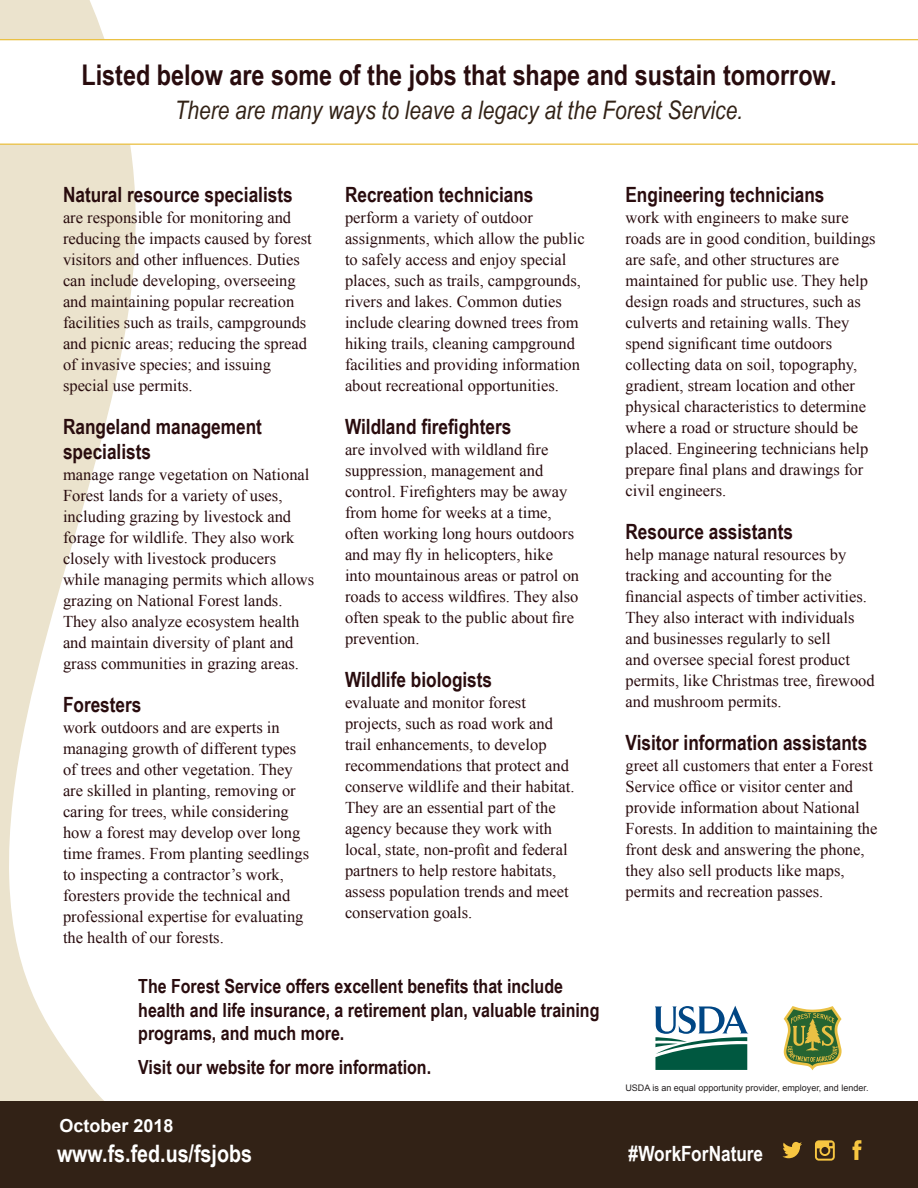
<style>
.page{position:relative;width:918px;height:1188px;background:#fff}
.page>*{position:absolute;margin:0;border:0;box-sizing:border-box;transform-origin:0 0}
.Title_Centered{font:700 28.5px "Arial Narrow";color:#290c0e}
.Title_Centered-2{font:italic 25.5px "Arial Narrow";color:#322216}
.t1{font:700 24px "Arial Narrow";color:#fff}
.Header_Left{font:700 21px/25.2px "Arial Narrow";color:#290c0e}
.t2{font:700 21px "Arial Narrow";color:#fff}
.Subhead_Centered{font:700 19.5px/23.4px "Arial Narrow";color:#290c0e}
.t3{font:700 18px "Arial";color:#fff}
.Body_Copy_Alt{font:16.5px/21px "Times New Roman";color:#290c0e}
.t4{font:9px "Arial";color:#231f20}
</style>
<div class="page">
<svg style="left:0;top:0;width:139px;height:1102px;fill:#ece4d0"></svg>
<div style="left:0;top:1102px;width:918px;height:86px;background:#322216"></div>
<svg style="left:0;top:39px;width:918px;height:106px"></svg>
<svg style="left:656px;top:1006px;width:92px;height:64px"></svg>
<svg style="left:782px;top:1142px;width:20px;height:16px"></svg>
<svg style="left:853px;top:1140px;width:8px;height:20px"></svg>
<svg style="left:815px;top:1140px;width:20px;height:21px"></svg>
<svg style="left:784px;top:1006px;width:58px;height:64px"></svg>
<p class="Title_Centered" style="left:81px;top:53px;width:757px">Listed below are some of the jobs that shape and sustain tomorrow.</p>
<p class="Title_Centered-2" style="left:175px;top:92px;width:570px">There are many ways to leave a legacy at the Forest Service.</p>
<p class="Header_Left" style="left:63px;top:181px;width:231px">Natural resource specialists</p>
<p class="Body_Copy_Alt" style="left:63px;top:206px;width:250px">are responsible for monitoring and reducing the impacts caused by forest visitors and other influences. Duties can include developing, overseeing and maintaining popular recreation facilities such as trails, campgrounds and picnic areas; reducing the spread of invasive species; and issuing special use permits.</p>
<p class="Header_Left" style="left:63px;top:413px;width:201px">Rangeland management specialists</p>
<p class="Body_Copy_Alt" style="left:63px;top:464px;width:253px">manage range vegetation on National Forest lands for a variety of uses, including grazing by livestock and forage for wildlife. They also work closely with livestock producers while managing permits which allows grazing on National Forest lands.<br>They also analyze ecosystem health and maintain diversity of plant and grass communities in grazing areas.</p>
<p class="Header_Left" style="left:63px;top:691px;width:80px">Foresters</p>
<p class="Body_Copy_Alt" style="left:63px;top:717px;width:248px">work outdoors and are experts in managing growth of different types of trees and other vegetation. They are skilled in planting, removing or caring for trees, while considering how a forest may develop over long time frames. From planting seedlings to inspecting a contractor’s work, foresters provide the technical and professional expertise for evaluating the health of our forests.</p>
<p class="Header_Left" style="left:345px;top:181px;width:190px">Recreation technicians</p>
<p class="Body_Copy_Alt" style="left:345px;top:206px;width:241px">perform a variety of outdoor assignments, which allow the public to safely access and enjoy special places, such as trails, campgrounds, rivers and lakes. Common duties include clearing downed trees from hiking trails, cleaning campground facilities and providing information about recreational opportunities.</p>
<p class="Header_Left" style="left:345px;top:413px;width:168px">Wildland firefighters</p>
<p class="Body_Copy_Alt" style="left:345px;top:439px;width:236px">are involved with wildland fire suppression, management and control. Firefighters may be away from home for weeks at a time, often working long hours outdoors and may fly in helicopters, hike into mountainous areas or patrol on roads to access wildfires. They also often speak to the public about fire prevention.</p>
<p class="Header_Left" style="left:345px;top:666px;width:149px">Wildlife biologists</p>
<p class="Body_Copy_Alt" style="left:345px;top:692px;width:231px">evaluate and monitor forest projects, such as road work and trail enhancements, to develop recommendations that protect and conserve wildlife and their habitat.<br>They are an essential part of the agency because they work with local, state, non-profit and federal partners to help restore habitats, assess population trends and meet conservation goals.</p>
<p class="Subhead_Centered" style="left:138px;top:974px;width:463px">The Forest Service offers excellent benefits that include health and life insurance, a retirement plan, valuable training programs, and much more.</p>
<p class="Subhead_Centered" style="left:138px;top:1054px;width:294px">Visit our website for more information.</p>
<p class="t3" style="left:60px;top:1113px;width:116px">October 2018</p>
<p class="Header_Left" style="left:626px;top:181px;width:201px">Engineering technicians</p>
<p class="Body_Copy_Alt" style="left:626px;top:206px;width:252px">work with engineers to make sure roads are in good condition, buildings are safe, and other structures are maintained for public use. They help design roads and structures, such as culverts and retaining walls. They spend significant time outdoors collecting data on soil, topography, gradient, stream location and other physical characteristics to determine where a road or structure should be placed. Engineering technicians help prepare final plans and drawings for civil engineers.</p>
<p class="Header_Left" style="left:626px;top:518px;width:169px">Resource assistants</p>
<p class="Body_Copy_Alt" style="left:626px;top:544px;width:251px">help manage natural resources by tracking and accounting for the financial aspects of timber activities.<br>They also interact with individuals and businesses regularly to sell<br>and oversee special forest product permits, like Christmas tree, firewood and mushroom permits.</p>
<p class="Header_Left" style="left:626px;top:729px;width:243px">Visitor information assistants</p>
<p class="Body_Copy_Alt" style="left:626px;top:755px;width:254px">greet all customers that enter a Forest Service office or visitor center and provide information about National Forests. In addition to maintaining the front desk and answering the phone, they also sell products like maps, permits and recreation passes.</p>
<p class="t4" style="left:625px;top:1082px;width:245px">USDA is an equal opportunity provider, employer, and lender.</p>
<p class="t1" style="left:57px;top:1135px;width:197px">www.fs.fed.us/fsjobs</p>
<p class="t2" style="left:628px;top:1138px;width:136px">#WorkForNature</p>
</div>
